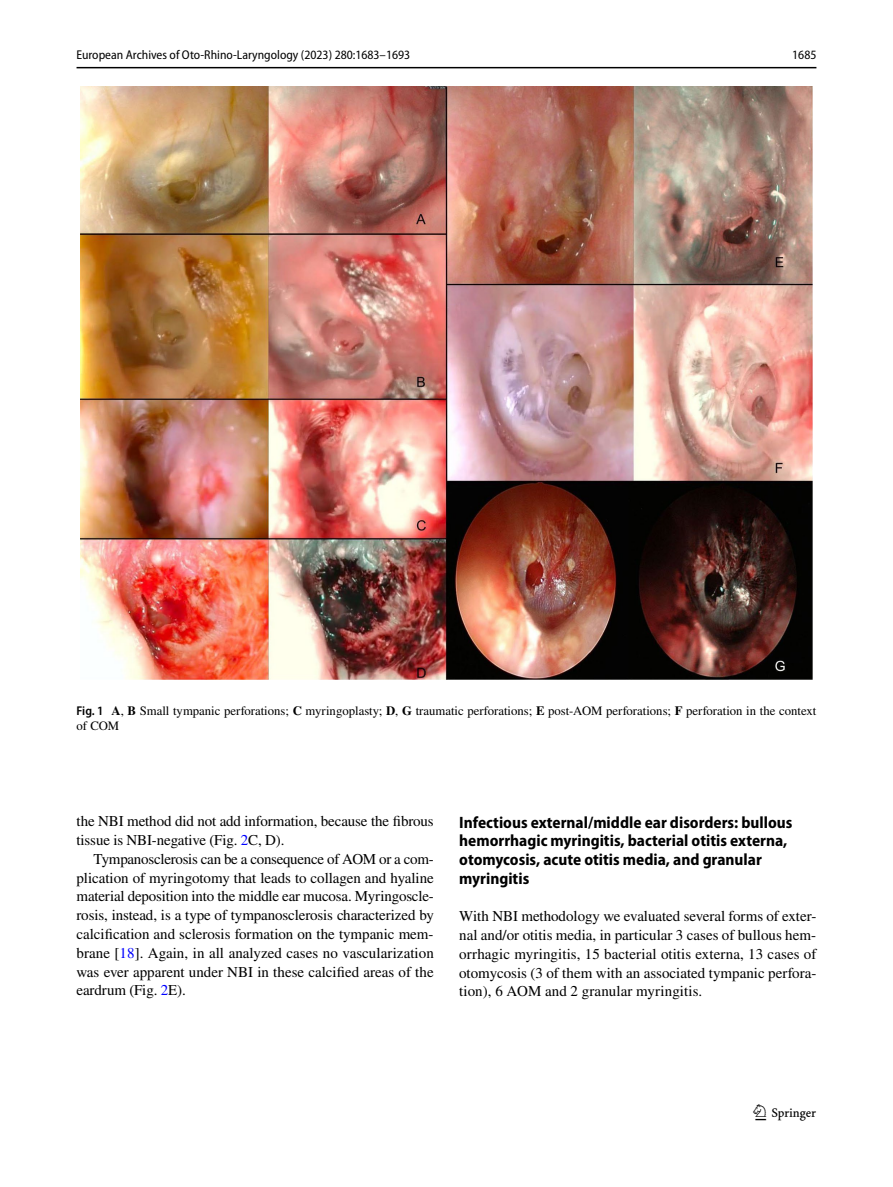
<style>
.page{position:relative;width:893px;height:1187px;background:#fff}
.page>*{position:absolute;margin:0;border:0;box-sizing:border-box;transform-origin:0 0}
.t1{font:22.5px "Springnew Regular 3";color:#000}
.t2{font:700 semi-condensed 16.5px/18.8px "Myriad Pro";color:#000}
.t3{font:15px/18.8px "STIX";color:#000;text-align:justify}
.t4{font:12.75px/15px "STIX";color:#000}
.t5{font:semi-condensed 12.75px "Myriad Pro";color:#000}
.s1{font-family:"Myriad Pro";font-weight:600;font-stretch:semi-condensed}
.s2{font-weight:700}
.s3{color:#00f}
</style>
<div class="page">
<hr style="left:77px;top:67px;width:739px;height:1px;background:#000">
<img style="left:81px;top:87px;width:731px;height:593px">
<p class="t5" style="left:77px;top:48px;width:335px">European Archives of Oto-Rhino-Laryngology (2023) 280:1683–1693</p>
<p class="t5" style="left:792px;top:48px;width:26px">1685</p>
<p class="t4" style="left:77px;top:704px;width:741px"><span class="s1">Fig. 1</span> <span class="s2">A</span>, <span class="s2">B</span> Small tympanic perforations; <span class="s2">C</span> myringoplasty; <span class="s2">D</span>, <span class="s2">G</span> traumatic perforations; <span class="s2">E</span> post-AOM perforations; <span class="s2">F</span> perforation in the context of COM</p>
<p class="t3" style="left:77px;top:813px;width:359px">the NBI method did not add information, because the fibrous tissue is NBI-negative (Fig. <span class="s3">2</span>C, D).</p>
<p class="t3" style="left:77px;top:850px;width:359px;text-indent:17px">Tympanosclerosis can be a consequence of AOM or a com&shy;plication of myringotomy that leads to collagen and hyaline material deposition into the middle ear mucosa. Myringoscle&shy;rosis, instead, is a type of tympanosclerosis characterized by calcification and sclerosis formation on the tympanic mem&shy;brane [<span class="s3">18</span>]. Again, in all analyzed cases no vascularization was ever apparent under NBI in these calcified areas of the eardrum (Fig. <span class="s3">2</span>E).</p>
<p class="t2" style="left:459px;top:812px;width:335px">Infectious external/middle ear disorders: bullous hemorrhagic myringitis, bacterial otitis externa, otomycosis, acute otitis media, and granular myringitis</p>
<p class="t3" style="left:459px;top:907px;width:359px">With NBI methodology we evaluated several forms of exter&shy;nal and/or otitis media, in particular 3 cases of bullous hem&shy;orrhagic myringitis, 15 bacterial otitis externa, 13 cases of otomycosis (3 of them with an associated tympanic perfora&shy;tion), 6 AOM and 2 granular myringitis.</p>
<h1 class="t1" style="left:755px;top:1104px;width:62px">1 3</h1>
</div>
